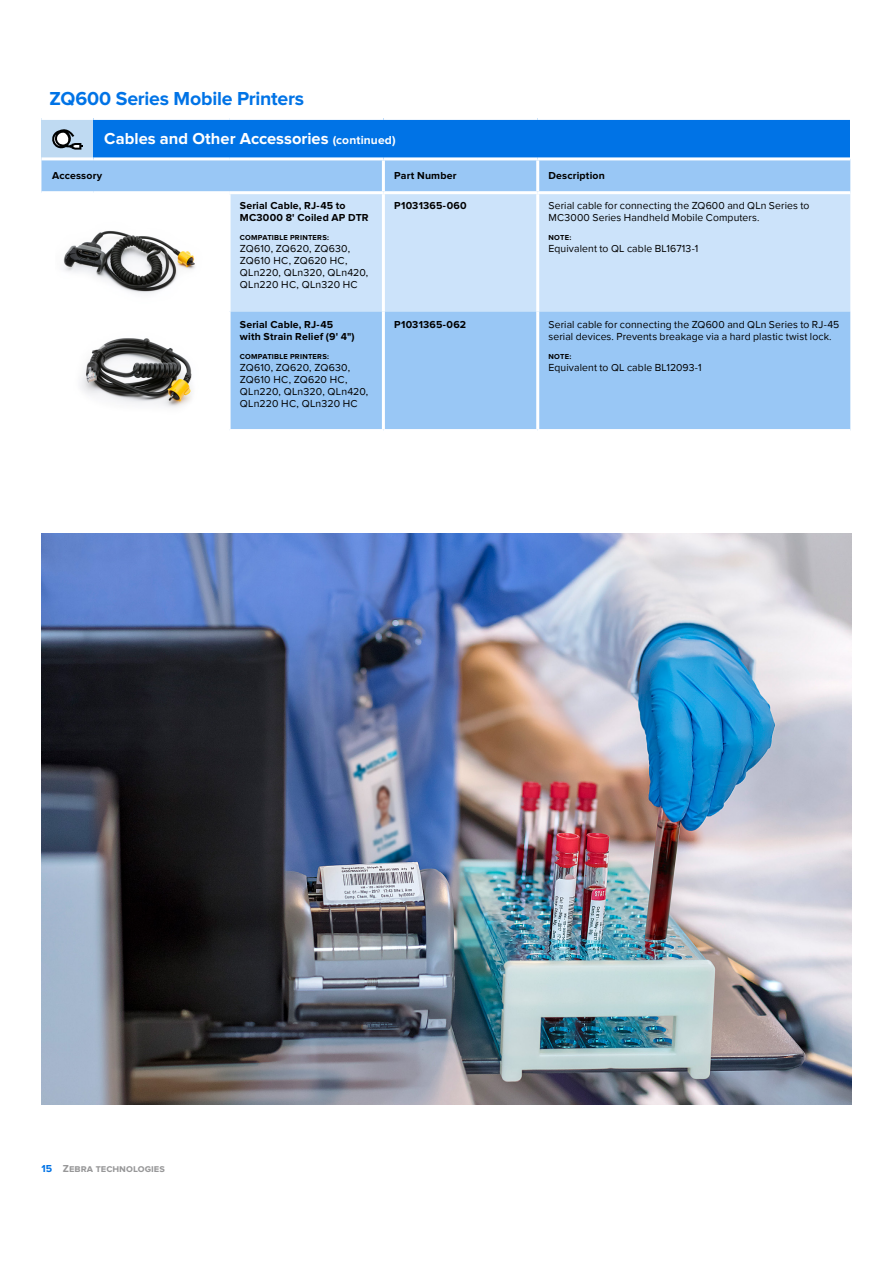
<style>
.page{position:relative;width:893px;height:1263px;background:#fff}
.page>*{position:absolute;margin:0;border:0;box-sizing:border-box;transform-origin:0 0}
.t1{font:700 19.5px "Proxima Nova";letter-spacing:-.01em;color:#0073e6}
.t2{font:700 16.5px "Proxima Nova";letter-spacing:.005em;color:#fff}
.t3{font:10.5px/12px "Proxima Nova";letter-spacing:.01em;color:#000}
.t4{font:700 10.5px/12px "Proxima Nova";letter-spacing:.02em;color:#000}
.t5{font:700 10.5px "Proxima Nova";color:#989899}
.t6{font:700 7.5px "Proxima Nova";letter-spacing:.025em;color:#000}
.s1{font-size:12px}
.s2{color:#0073e6}
</style>
<div class="page">
<div style="left:41px;top:118px;width:53px;height:41px;background:#bfdaf2"></div>
<div style="left:94px;top:118px;width:756px;height:41px;background:#0073e6"></div>
<div style="left:41px;top:160px;width:809px;height:31px;background:#99c7f5"></div>
<div style="left:231px;top:194px;width:619px;height:118px;background:#cce3fa"></div>
<div style="left:231px;top:312px;width:619px;height:117px;background:#99c7f5"></div>
<hr style="left:41px;top:157px;width:53px;height:3px;background:#fff">
<hr style="left:94px;top:157px;width:135px;height:3px;background:#fff">
<hr style="left:229px;top:157px;width:154px;height:3px;background:#fff">
<hr style="left:383px;top:157px;width:155px;height:3px;background:#fff">
<hr style="left:538px;top:157px;width:312px;height:3px;background:#fff">
<hr style="left:382px;top:160px;width:3px;height:31px;background:#fff">
<hr style="left:536px;top:160px;width:3px;height:31px;background:#fff">
<hr style="left:382px;top:194px;width:3px;height:118px;background:#fff">
<hr style="left:536px;top:194px;width:3px;height:118px;background:#fff">
<hr style="left:382px;top:312px;width:3px;height:117px;background:#fff">
<hr style="left:536px;top:312px;width:3px;height:117px;background:#fff">
<hr style="left:41px;top:117px;width:53px;height:3px;background:#fff">
<hr style="left:94px;top:117px;width:135px;height:3px;background:#fff">
<hr style="left:229px;top:117px;width:154px;height:3px;background:#fff">
<hr style="left:383px;top:117px;width:155px;height:3px;background:#fff">
<hr style="left:538px;top:117px;width:312px;height:3px;background:#fff">
<svg style="left:52px;top:129px;width:31px;height:21px"></svg>
<img style="left:63px;top:230px;width:132px;height:64px">
<img style="left:81px;top:338px;width:111px;height:70px">
<img style="left:41px;top:533px;width:810px;height:571px">
<h1 class="t1" style="left:50px;top:90px;width:256px">ZQ600 Series Mobile Printers</h1>
<h2 class="t2" style="left:104px;top:131px;width:293px">Cables and Other Accessories <span class="s1">(continued)</span></h2>
<p class="t4" style="left:52px;top:170px;width:52px">Accessory</p>
<p class="t4" style="left:394px;top:170px;width:64px">Part Number</p>
<p class="t4" style="left:548px;top:170px;width:58px">Description</p>
<p class="t4" style="left:240px;top:200px;width:130px">Serial Cable, RJ-45 to<br>MC3000 8' Coiled AP DTR</p>
<p class="t6" style="left:240px;top:234px;width:91px">COMPATIBLE PRINTERS:</p>
<p class="t3" style="left:240px;top:243px;width:130px">ZQ610, ZQ620, ZQ630,<br>ZQ610 HC, ZQ620 HC,<br>QLn220, QLn320, QLn420,<br>QLn220 HC, QLn320 HC</p>
<p class="t4" style="left:394px;top:200px;width:74px">P1031365-060</p>
<p class="t3" style="left:548px;top:200px;width:262px">Serial cable for connecting the ZQ600 and QLn Series to<br>MC3000 Series Handheld Mobile Computers.</p>
<p class="t6" style="left:548px;top:234px;width:24px">NOTE:</p>
<p class="t3" style="left:548px;top:243px;width:151px">Equivalent to QL cable BL16713-1</p>
<p class="t4" style="left:240px;top:319px;width:116px">Serial Cable, RJ-45 with Strain Relief (9' 4")</p>
<p class="t6" style="left:240px;top:353px;width:91px">COMPATIBLE PRINTERS:</p>
<p class="t3" style="left:240px;top:361px;width:130px">ZQ610, ZQ620, ZQ630,<br>ZQ610 HC, ZQ620 HC,<br>QLn220, QLn320, QLn420,<br>QLn220 HC, QLn320 HC</p>
<p class="t4" style="left:394px;top:319px;width:73px">P1031365-062</p>
<p class="t3" style="left:548px;top:319px;width:292px">Serial cable for connecting the ZQ600 and QLn Series to RJ-45 serial devices. Prevents breakage via a hard plastic twist lock.</p>
<p class="t6" style="left:548px;top:353px;width:24px">NOTE:</p>
<p class="t3" style="left:548px;top:362px;width:154px">Equivalent to QL cable BL12093-1</p>
<p class="t5" style="left:41px;top:1163px;width:125px"><span class="s2">15</span> Zebra technologies</p>
</div>
